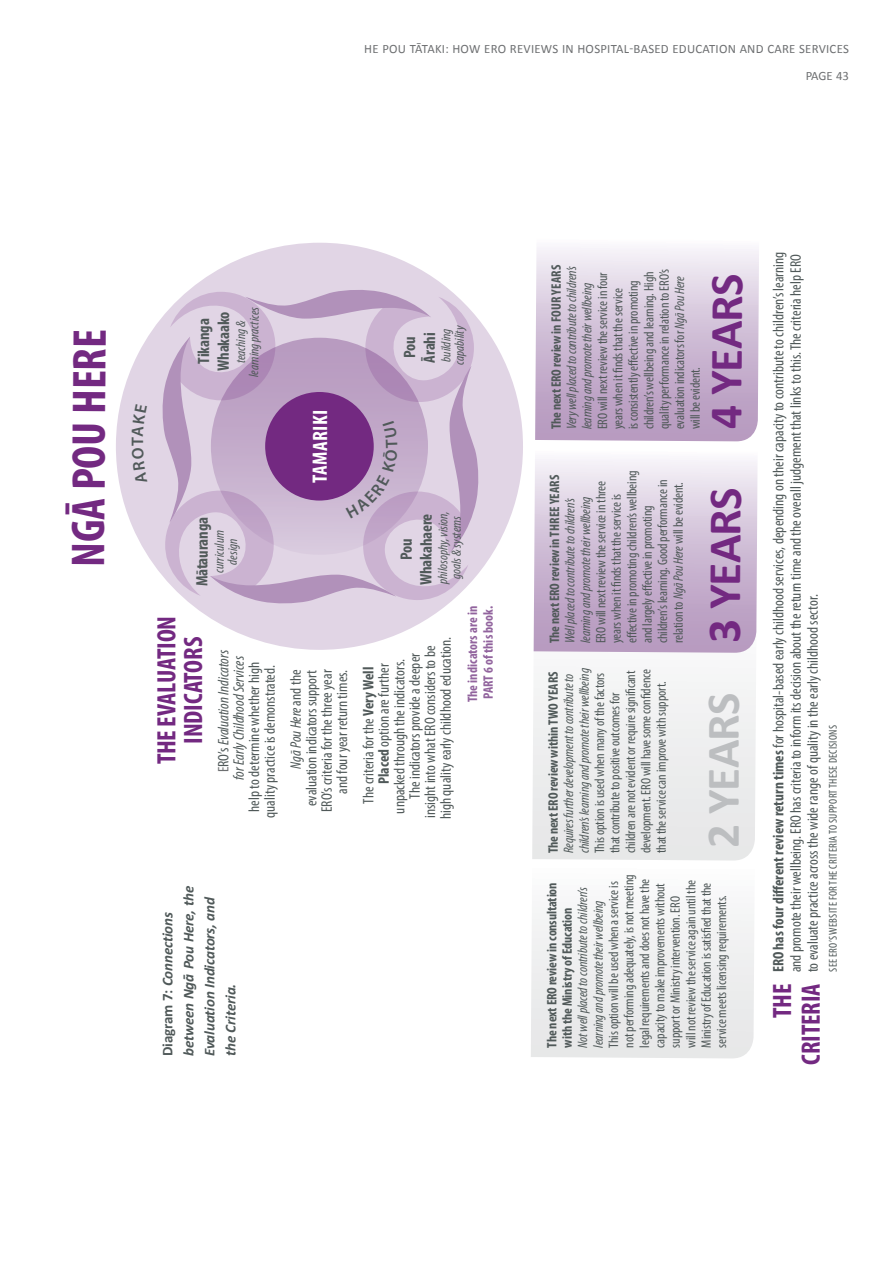
<style>
.page{position:relative;width:893px;height:1263px;background:#fff}
.page>*{position:absolute;margin:0;border:0;box-sizing:border-box;transform-origin:0 0}
.t1{font:700 condensed 47.7px "Myriad Pro";letter-spacing:-.01em;color:#732981}
.t2{font:700 47.1px "Calibri";letter-spacing:-.03em;color:#732981}
.t3{font:700 47.1px "Calibri";letter-spacing:-.02em;color:#bcbec0}
.t4{font:700 condensed 26.7px/26.7px "Myriad Pro";letter-spacing:-.005em;color:#732981;text-align:center}
.t5{font:700 condensed 20.85px "Myriad Pro";letter-spacing:.01em;color:#fff}
.t6{font:600 16.8px "Myriad Pro";color:#505959}
.t7{font:700 condensed 16.5px/19.8px "Myriad Pro";letter-spacing:-.02em;color:#505959;text-align:center}
.t8{font:condensed 15.3px/15.5px "Myriad Pro";color:#505959;text-align:center}
.t9{font:italic condensed 15.3px/15.5px "Myriad Pro";color:#505959;text-align:center}
.t10{font:italic 700 15px/21px "Calibri";letter-spacing:-.01em;color:#505959}
.t11{font:condensed 13.65px/15.5px "Myriad Pro";letter-spacing:-.01em;color:#505959}
.t12{font:italic condensed 13.65px/15.5px "Myriad Pro";letter-spacing:-.01em;color:#505959}
.t13{font:700 condensed 13.65px/15.5px "Myriad Pro";letter-spacing:-.01em;color:#505959}
.t14{font:700 condensed 13.65px/15.5px "Myriad Pro";color:#91639d}
.t15{font:italic condensed 13.35px/13.4px "Myriad Pro";letter-spacing:-.01em;color:#505959;text-align:center}
.t16{font:12.75px/27px "Calibri";letter-spacing:.02em;color:#6d6f71;text-align:right}
.t17{font:condensed 11.4px "Myriad Pro";letter-spacing:.02em;color:#505959}
.s1{font-style:italic}
.s2{font-weight:700}
.s3{font-style:normal;color:#6d6f71}
.s4{font-style:normal}
</style>
<div class="page">
<div style="left:531px;top:913px;width:223px;height:145px;background:#eceded"></div>
<svg style="left:532px;top:617px;width:224px;height:244px"></svg>
<svg style="left:534px;top:441px;width:224px;height:212px;background:#d4c4da"></svg>
<svg style="left:535px;top:247px;width:224px;height:194px;background:#d0bed7"></svg>
<svg style="left:116px;top:242px;width:407px;height:408px"></svg>
<svg style="left:162px;top:289px;width:317px;height:315px;background:#c6adcd"></svg>
<svg style="left:132px;top:448px;width:15px;height:36px"></svg>
<svg style="left:132px;top:404px;width:15px;height:33px"></svg>
<p class="t16" style="left:364px;top:35px;width:486px">HE POU TĀTAKI: HOW ERO REVIEWS IN HOSPITAL-BASED EDUCATION AND CARE SERVICES<br>PAGE 43</p>
<h1 class="t1" style="left:59px;top:567px;width:239px;rotate:-90deg">NGĀ POU HERE</h1>
<p class="t6" style="left:127px;top:446px;width:10px;rotate:-90deg">T</p>
<p class="t15" style="left:234px;top:377px;width:72px;rotate:-90deg">teaching &amp; learning practices</p>
<p class="t7" style="left:193px;top:371px;width:61px;rotate:-90deg">Tikanga<br>Whakaako</p>
<p class="t7" style="left:192px;top:586px;width:70px;rotate:-90deg">Mātauranga</p>
<p class="t15" style="left:212px;top:573px;width:44px;rotate:-90deg">curriculum design</p>
<h3 class="t5" style="left:307px;top:483px;width:74px;rotate:-90deg">TAMARIKI</h3>
<p class="t15" style="left:439px;top:365px;width:42px;text-align:left;rotate:-90deg">building capability</p>
<p class="t7" style="left:399px;top:363px;width:32px;text-align:left;rotate:-90deg">Pou<br>Ārahi</p>
<p class="t15" style="left:436px;top:584px;width:75px;rotate:-90deg">philosophy, vision, goals &amp; systems</p>
<p class="t7" style="left:396px;top:585px;width:73px;rotate:-90deg">Pou<br>Whakahaere</p>
<h3 class="t4" style="left:153px;top:764px;width:150px;rotate:-90deg">THE EVALUATION<br>INDICATORS</h3>
<p class="t8" style="left:246px;top:818px;width:157px;rotate:-90deg">help to determine whether high quality practice is demonstrated.</p>
<p class="t8" style="left:288px;top:812px;width:144px;text-align:right;rotate:-90deg"><span class="s1">Ngā Pou Here</span> and the evaluation indicators support<br>ERO’s criteria for the three year and four year return times.</p>
<p class="t8" style="left:361px;top:803px;width:138px;rotate:-90deg">The criteria for the <span class="s2">Very Well</span></p>
<p class="t8" style="left:376px;top:784px;width:122px;rotate:-90deg"><span class="s2">Placed</span> option are further</p>
<p class="t8" style="left:391px;top:813px;width:156px;rotate:-90deg">unpacked through the indicators.</p>
<p class="t8" style="left:407px;top:798px;width:147px;rotate:-90deg">The indicators provide a deeper</p>
<p class="t8" style="left:422px;top:818px;width:174px;rotate:-90deg">insight into what ERO considers to be</p>
<p class="t8" style="left:438px;top:819px;width:184px;rotate:-90deg">high quality early childhood education.</p>
<p class="t9" style="left:215px;top:780px;width:132px;rotate:-90deg"><span class="s3">E</span><span class="s4">RO’s</span> Evaluation Indicators for Early Childhood Services</p>
<p class="t14" style="left:465px;top:702px;width:98px;rotate:-90deg">The indicators are in<br>PART 6 of this book.</p>
<p class="t10" style="left:156px;top:1056px;width:172px;rotate:-90deg"><span class="s4">Diagram 7:</span> Connections between Nga¯ Pou Here, the<br>Evaluation Indicators, and the Criteria.</p>
<p class="t13" style="left:548px;top:429px;width:166px;rotate:-90deg">The next ERO review in FOUR YEARS</p>
<p class="t12" style="left:564px;top:429px;width:165px;rotate:-90deg">Very well placed to contribute to children’s learning and promote their wellbeing</p>
<p class="t11" style="left:595px;top:429px;width:162px;rotate:-90deg">ERO will next review the service in four years when it finds that the service<br>is consistently effective in promoting children’s wellbeing and learning. High quality performance in relation to ERO’s evaluation indicators for <span class="s1">Ngā Pou Here </span>will be evident.</p>
<p class="t11" style="left:593px;top:643px;width:174px;rotate:-90deg">ERO will next review the service in three years when it finds that the service is effective in promoting children’s wellbeing and largely effective in promoting children’s learning. Good performance in relation to <span class="s1">Ngā Pou Here</span> will be evident.</p>
<p class="t13" style="left:547px;top:643px;width:170px;rotate:-90deg">The next ERO review in THREE YEARS</p>
<p class="t12" style="left:562px;top:643px;width:149px;rotate:-90deg">Well placed to contribute to children’s learning and promote their wellbeing</p>
<h2 class="t2" style="left:696px;top:643px;width:371px;rotate:-90deg">3 YEARS 4 YEARS</h2>
<p class="t13" style="left:545px;top:853px;width:183px;rotate:-90deg">The next ERO review within TWO YEARS</p>
<p class="t12" style="left:561px;top:853px;width:187px;rotate:-90deg">Requires further development to contribute to children’s learning and promote their wellbeing</p>
<p class="t11" style="left:592px;top:853px;width:186px;rotate:-90deg">This option is used when many of the factors that contribute to positive outcomes for children are not evident or require significant development. ERO will have some confidence that the service can improve with support.</p>
<h2 class="t3" style="left:694px;top:848px;width:157px;rotate:-90deg">2 YEARS</h2>
<p class="t11" style="left:606px;top:1047px;width:175px;rotate:-90deg">This option will be used when a service is not performing adequately, is not meeting legal requirements and does not have the capacity to make improvements without support or Ministry intervention. ERO<br>will not review the service again until the Ministry of Education is satisfied that the service meets licensing requirements.</p>
<p class="t13" style="left:544px;top:1047px;width:167px;rotate:-90deg">The next ERO review in consultation with the Ministry of Education</p>
<p class="t12" style="left:575px;top:1047px;width:162px;rotate:-90deg">Not well placed to contribute to children’s learning and promote their wellbeing</p>
<p class="t8" style="left:770px;top:972px;width:722px;line-height:17.1px;text-align:left;rotate:-90deg"><span class="s2">ERO has four different review return times</span> for hospital-based early childhood services, depending on their capacity to contribute to children’s learning and promote their wellbeing. ERO has criteria to inform its decision about the return time and the overall judgement that links to this. The criteria help ERO to evaluate practice across the wide range of quality in the early childhood sector.</p>
<p class="t17" style="left:826px;top:971px;width:248px;rotate:-90deg">SEE ERO’S WEBSITE FOR THE CRITERIA TO SUPPORT THESE DECISIONS</p>
<h3 class="t4" style="left:767px;top:1065px;width:83px;line-height:28.5px;text-align:right;rotate:-90deg">THE<br>CRITERIA</h3>
</div>
